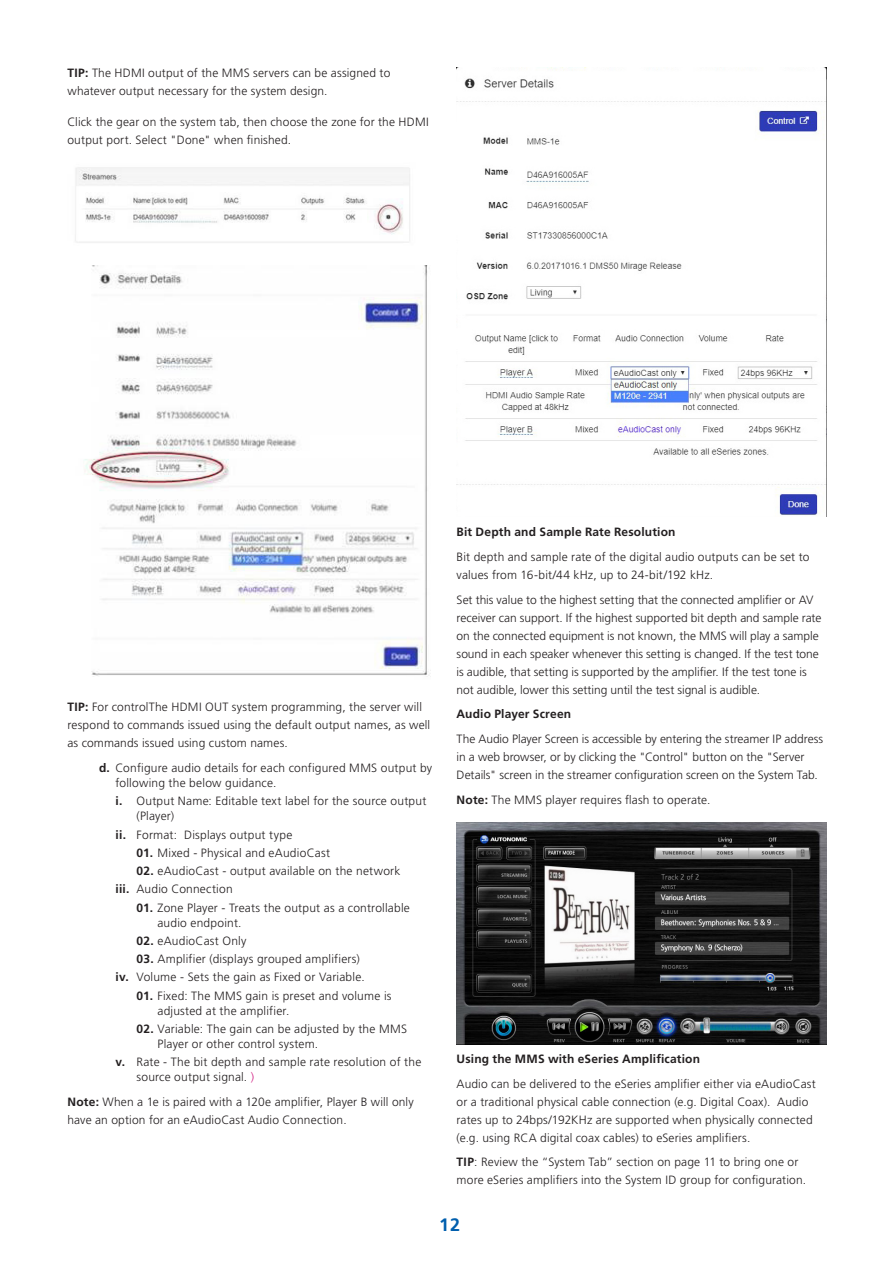
<style>
.page{position:relative;width:893px;height:1263px;background:#fff}
.page>*{position:absolute;margin:0;border:0;box-sizing:border-box;transform-origin:0 0}
.t1{font:700 18px "Frutiger LT Std";color:#015fae}
.Frutiger_Light{font:300 12px/18px "Frutiger LT Std";letter-spacing:.01em;color:#231f20}
.Frutiger_Subhead_BLA{font:700 12px "Frutiger LT Std";letter-spacing:.015em;color:#231f20}
.s1{font-weight:700}
.s2{color:#cf157d}
</style>
<div class="page">
<img style="left:75px;top:167px;width:335px;height:76px">
<img style="left:84px;top:266px;width:347px;height:411px">
<img style="left:457px;top:68px;width:370px;height:449px">
<img style="left:457px;top:822px;width:370px;height:222px">
<p class="Frutiger_Light" style="left:68px;top:64px;width:324px"><span class="s1">TIP:</span> The HDMI output of the MMS servers can be assigned to whatever output necessary for the system design.</p>
<p class="Frutiger_Light" style="left:68px;top:113px;width:363px">Click the gear on the system tab, then choose the zone for the HDMI output port. Select "Done" when finished.</p>
<p class="Frutiger_Light" style="left:68px;top:698px;width:364px"><span class="s1">TIP:</span> For controlThe HDMI OUT system programming, the server will respond to commands issued using the default output names, as well as commands issued using custom names.</p>
<p class="Frutiger_Light" style="left:116px;top:761px;width:318px;line-height:15px;text-indent:-16px"><span class="s1">d.</span> Configure audio details for each configured MMS output by following the below guidance.</p>
<p class="Frutiger_Light" style="left:136px;top:794px;width:291px;line-height:15px;text-indent:-21px"><span class="s1">i.</span> Output Name: Editable text label for the source output (Player)</p>
<p class="Frutiger_Light" style="left:116px;top:826px;width:178px"><span class="s1">ii.</span> Format: Displays output type</p>
<p class="Frutiger_Light" style="left:136px;top:844px;width:195px"><span class="s1">01.</span> Mixed - Physical and eAudioCast</p>
<p class="Frutiger_Light" style="left:136px;top:862px;width:265px"><span class="s1">02.</span> eAudioCast - output available on the network</p>
<p class="Frutiger_Light" style="left:116px;top:880px;width:119px"><span class="s1">iii.</span> Audio Connection</p>
<p class="Frutiger_Light" style="left:158px;top:900px;width:254px;line-height:15px;text-indent:-21px"><span class="s1">01.</span> Zone Player - Treats the output as a controllable audio endpoint.</p>
<p class="Frutiger_Light" style="left:136px;top:932px;width:111px"><span class="s1">02.</span> eAudioCast Only</p>
<p class="Frutiger_Light" style="left:136px;top:950px;width:225px"><span class="s1">03.</span> Amplifier (displays grouped amplifiers)</p>
<p class="Frutiger_Light" style="left:116px;top:968px;width:251px"><span class="s1">iv.</span> Volume - Sets the gain as Fixed or Variable.</p>
<p class="Frutiger_Light" style="left:158px;top:988px;width:235px;line-height:15px;text-indent:-21px"><span class="s1">01.</span> Fixed: The MMS gain is preset and volume is adjusted at the amplifier.</p>
<p class="Frutiger_Light" style="left:158px;top:1021px;width:251px;line-height:15px;text-indent:-21px"><span class="s1">02.</span> Variable: The gain can be adjusted by the MMS<br>Player or other control system.</p>
<p class="Frutiger_Light" style="left:136px;top:1054px;width:286px;line-height:15px;text-indent:-21px"><span class="s1">v.</span> Rate - The bit depth and sample rate resolution of the source output signal. <span class="s2">)</span></p>
<p class="Frutiger_Light" style="left:68px;top:1093px;width:348px"><span class="s1">Note:</span> When a 1e is paired with a 120e amplifier, Player B will only have an option for an eAudioCast Audio Connection.</p>
<p class="Frutiger_Subhead_BLA" style="left:457px;top:525px;width:220px">Bit Depth and Sample Rate Resolution</p>
<p class="Frutiger_Light" style="left:457px;top:548px;width:354px">Bit depth and sample rate of the digital audio outputs can be set to values from 16-bit/44 kHz, up to 24-bit/192 kHz.</p>
<p class="Frutiger_Light" style="left:457px;top:591px;width:366px">Set this value to the highest setting that the connected amplifier or AV receiver can support. If the highest supported bit depth and sample rate on the connected equipment is not known, the MMS will play a sample sound in each speaker whenever this setting is changed. If the test tone is audible, that setting is supported by the amplifier. If the test tone is not audible, lower this setting until the test signal is audible.</p>
<p class="Frutiger_Subhead_BLA" style="left:457px;top:707px;width:116px">Audio Player Screen</p>
<p class="Frutiger_Light" style="left:457px;top:730px;width:368px">The Audio Player Screen is accessible by entering the streamer IP address in a web browser, or by clicking the "Control" button on the "Server<br>Details" screen in the streamer configuration screen on the System Tab.</p>
<p class="Frutiger_Light" style="left:457px;top:791px;width:255px"><span class="s1">Note:</span> The MMS player requires flash to operate.</p>
<p class="Frutiger_Subhead_BLA" style="left:457px;top:1051px;width:245px">Using the MMS with eSeries Amplification</p>
<p class="Frutiger_Light" style="left:457px;top:1074px;width:361px">Audio can be delivered to the eSeries amplifier either via eAudioCast or a traditional physical cable connection (e.g. Digital Coax). Audio rates up to 24bps/192KHz are supported when physically connected (e.g. using RCA digital coax cables) to eSeries amplifiers.</p>
<p class="Frutiger_Light" style="left:457px;top:1153px;width:351px"><span class="s1">TIP</span>: Review the “System Tab” section on page 11 to bring one or more eSeries amplifiers into the System ID group for configuration.</p>
<h1 class="t1" style="left:439px;top:1214px;width:22px">12</h1>
</div>
